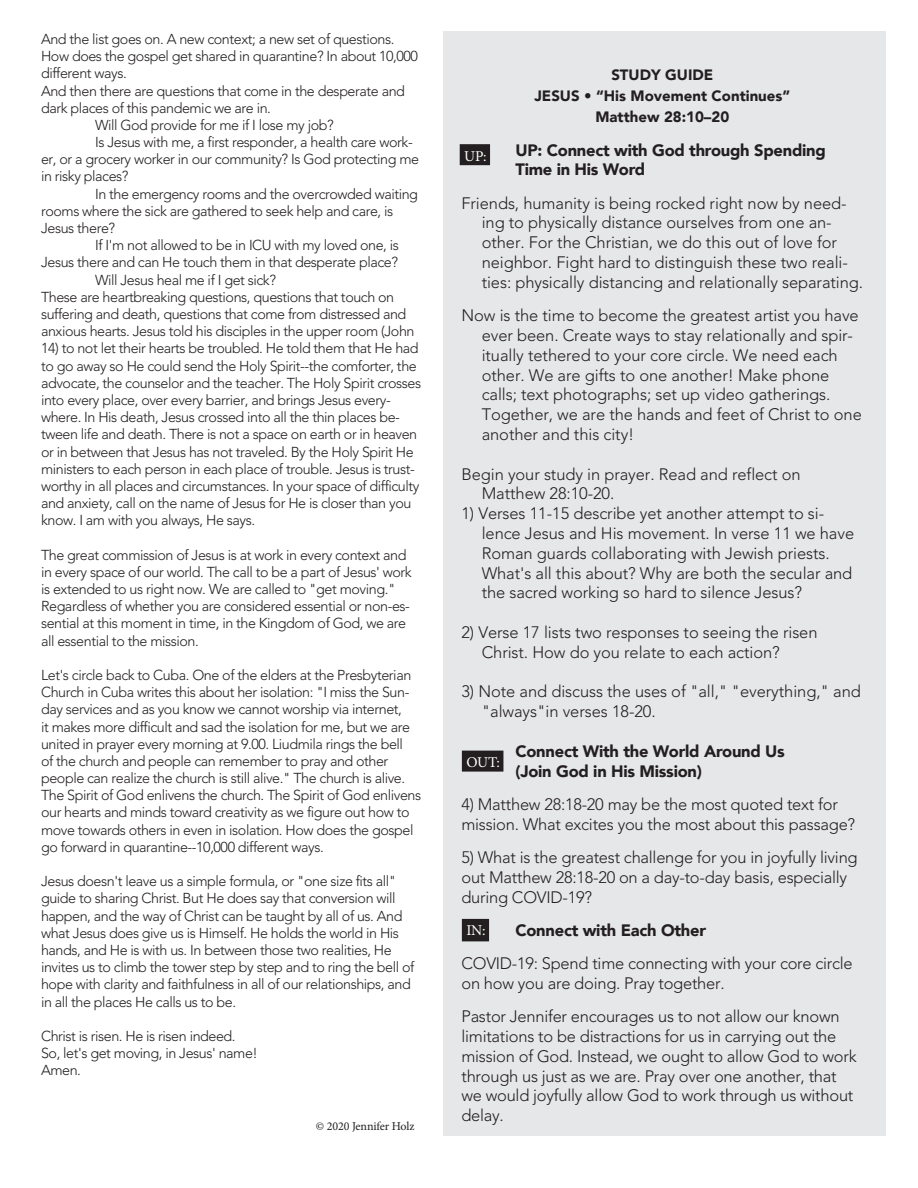
<style>
.page{position:relative;width:918px;height:1188px;background:#fff}
.page>*{position:absolute;margin:0;border:0;box-sizing:border-box;transform-origin:0 0}
.t1{font:300 16.5px/19.8px "Avenir";letter-spacing:-.005em;color:#231f20}
.t2{font:900 16.5px/19.8px "Avenir";letter-spacing:-.015em;color:#231f20}
.t3{font:900 15px "Avenir";color:#231f20}
.t4{font:15px "Minion Pro";letter-spacing:-.015em;color:#fff}
.t5{font:300 14.4px/17.2px "Avenir";letter-spacing:-.03em;color:#231f20}
.t6{font:12px "Minion Pro";letter-spacing:-.01em;color:#231f20}
</style>
<div class="page">
<div style="left:443px;top:32px;width:443px;height:1104px;background:#e6e7e9"></div>
<div style="left:460px;top:144px;width:30px;height:21px;background:#231f20"></div>
<div style="left:462px;top:919px;width:27px;height:22px;background:#231f20"></div>
<div style="left:462px;top:751px;width:41px;height:21px;background:#231f20"></div>
<p class="t5" style="left:41px;top:30px;width:379px">And the list goes on. A new context; a new set of questions.<br>How does the gospel get shared in quarantine? In about 10,000 different ways.</p>
<p class="t5" style="left:41px;top:82px;width:365px">And then there are questions that come in the desperate and dark places of this pandemic we are in.</p>
<p class="t5" style="left:95px;top:116px;width:240px">Will God provide for me if I lose my job?</p>
<p class="t5" style="left:41px;top:134px;width:380px;text-indent:54px">Is Jesus with me, a first responder, a health care work&shy;er, or a grocery worker in our community? Is God protecting me in risky places?</p>
<p class="t5" style="left:41px;top:185px;width:378px;text-indent:54px">In the emergency rooms and the overcrowded waiting rooms where the sick are gathered to seek help and care, is<br>Jesus there?</p>
<p class="t5" style="left:41px;top:237px;width:359px;text-align:right">If I'm not allowed to be in ICU with my loved one, is<br>Jesus there and can He touch them in that desperate place?</p>
<p class="t5" style="left:95px;top:271px;width:183px">Will Jesus heal me if I get sick?</p>
<p class="t5" style="left:41px;top:288px;width:375px">These are heartbreaking questions, questions that touch on suffering and death, questions that come from distressed and anxious hearts. Jesus told his disciples in the upper room (John</p>
<p class="t5" style="left:41px;top:340px;width:382px">14) to not let their hearts be troubled. He told them that He had to go away so He could send the Holy Spirit--the comforter, the advocate, the counselor and the teacher. The Holy Spirit crosses into every place, over every barrier, and brings Jesus every&shy;where. In His death, Jesus crossed into all the thin places be&shy;tween life and death. There is not a space on earth or in heaven or in between that Jesus has not traveled. By the Holy Spirit He ministers to each person in each place of trouble. Jesus is trust&shy;worthy in all places and circumstances. In your space of difficulty and anxiety, call on the name of Jesus for He is closer than you know. I am with you always, He says.</p>
<p class="t5" style="left:41px;top:546px;width:372px">The great commission of Jesus is at work in every context and in every space of our world. The call to be a part of Jesus' work is extended to us right now. We are called to "get moving." Regardless of whether you are considered essential or non-es&shy;sential at this moment in time, in the Kingdom of God, we are all essential to the mission.</p>
<p class="t5" style="left:41px;top:666px;width:382px">Let's circle back to Cuba. One of the elders at the Presbyterian Church in Cuba writes this about her isolation: "I miss the Sun&shy;day services and as you know we cannot worship via internet,<br>it makes more difficult and sad the isolation for me, but we are united in prayer every morning at 9.00. Liudmila rings the bell<br>of the church and people can remember to pray and other people can realize the church is still alive." The church is alive.<br>The Spirit of God enlivens the church. The Spirit of God enlivens our hearts and minds toward creativity as we figure out how to move towards others in even in isolation. How does the gospel go forward in quarantine--10,000 different ways.</p>
<p class="t5" style="left:41px;top:873px;width:375px">Jesus doesn't leave us a simple formula, or "one size fits all" guide to sharing Christ. But He does say that conversion will happen, and the way of Christ can be taught by all of us. And what Jesus does give us is Himself. He holds the world in His hands, and He is with us. In between those two realities, He invites us to climb the tower step by step and to ring the bell of hope with clarity and faithfulness in all of our relationships, and in all the places He calls us to be.</p>
<p class="t5" style="left:41px;top:1027px;width:196px">Christ is risen. He is risen indeed.</p>
<p class="t5" style="left:41px;top:1045px;width:218px">So, let's get moving, in Jesus' name!</p>
<p class="t5" style="left:41px;top:1062px;width:41px">Amen.</p>
<p class="t6" style="left:316px;top:1118px;width:100px">© 2020 Jennifer Holz</p>
<p class="t3" style="left:611px;top:62px;width:103px">STUDY GUIDE</p>
<p class="t3" style="left:534px;top:83px;width:257px">JESUS • “His Movement Continues”</p>
<p class="t3" style="left:595px;top:104px;width:135px">Matthew 28:10–20</p>
<p class="t2" style="left:515px;top:140px;width:312px">UP: Connect with God through Spending<br>Time in His Word</p>
<p class="t1" style="left:482px;top:193px;width:383px;text-indent:-20px">Friends, humanity is being rocked right now by need&shy;ing to physically distance ourselves from one an&shy;other. For the Christian, we do this out of love for neighbor. Fight hard to distinguish these two reali&shy;ties: physically distancing and relationally separating.</p>
<p class="t1" style="left:482px;top:306px;width:382px;text-indent:-20px">Now is the time to become the greatest artist you have ever been. Create ways to stay relationally and spir&shy;itually tethered to your core circle. We need each other. We are gifts to one another! Make phone calls; text photographs; set up video gatherings.<br>Together, we are the hands and feet of Christ to one another and this city!</p>
<p class="t1" style="left:461px;top:464px;width:341px">Begin your study in prayer. Read and reflect on</p>
<p class="t1" style="left:482px;top:484px;width:134px">Matthew 28:10-20.</p>
<p class="t1" style="left:482px;top:504px;width:374px;text-indent:-20px">1) Verses 11-15 describe yet another attempt to si&shy;lence Jesus and His movement. In verse 11 we have Roman guards collaborating with Jewish priests.<br>What's all this about? Why are both the secular and the sacred working so hard to silence Jesus?</p>
<p class="t1" style="left:482px;top:622px;width:337px;text-indent:-20px">2) Verse 17 lists two responses to seeing the risen<br>Christ. How do you relate to each action?</p>
<p class="t1" style="left:482px;top:682px;width:381px;text-indent:-20px">3) Note and discuss the uses of "all," "everything," and "always"in verses 18-20.</p>
<p class="t2" style="left:515px;top:741px;width:271px">Connect With the World Around Us</p>
<p class="t2" style="left:515px;top:761px;width:188px">(Join God in His Mission)</p>
<p class="t1" style="left:461px;top:794px;width:395px">4) Matthew 28:18-20 may be the most quoted text for mission. What excites you the most about this passage?</p>
<p class="t1" style="left:461px;top:847px;width:398px">5) What is the greatest challenge for you in joyfully living out Matthew 28:18-20 on a day-to-day basis, especially during COVID-19?</p>
<p class="t2" style="left:515px;top:920px;width:192px">Connect with Each Other</p>
<p class="t1" style="left:461px;top:954px;width:393px">COVID-19: Spend time connecting with your core circle on how you are doing. Pray together.</p>
<p class="t1" style="left:461px;top:1007px;width:397px">Pastor Jennifer encourages us to not allow our known limitations to be distractions for us in carrying out the mission of God. Instead, we ought to allow God to work through us just as we are. Pray over one another, that we would joyfully allow God to work through us without delay.</p>
<p class="t4" style="left:464px;top:146px;width:24px">UP:</p>
<p class="t4" style="left:466px;top:752px;width:35px">OUT:</p>
<p class="t4" style="left:466px;top:921px;width:21px">IN:</p>
</div>
